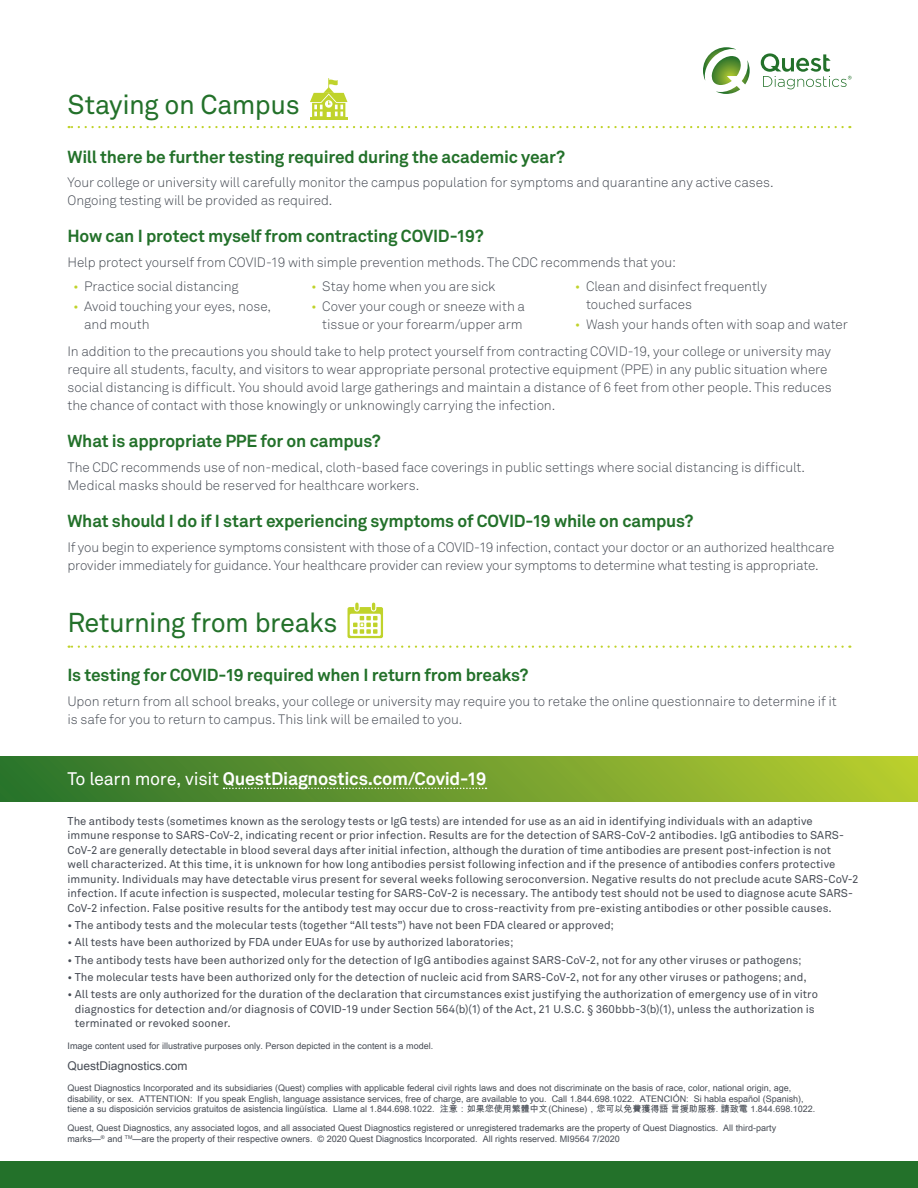
<style>
.page{position:relative;width:918px;height:1188px;background:#fff}
.page>*{position:absolute;margin:0;border:0;box-sizing:border-box;transform-origin:0 0}
.Section_Head{font:27px "Akkurat Pro";letter-spacing:-.02em;color:#23712a}
.Section_Head-2{font:700 18px "Akkurat Pro";letter-spacing:-.015em;color:#fff}
.Subtitle_2{font:700 17.25px "Akkurat Pro";letter-spacing:-.01em;color:#23712a}
.Body_Copy{font:300 13.5px/18px "Akkurat Pro";letter-spacing:-.01em;color:#464b54}
.t1{font:12px "Arial Unicode MS";color:#464b54}
.t2{font:11.25px/14.4px "Akkurat Pro";letter-spacing:.005em;color:#464b54}
.t3{font:9px/10.5px "Arial Unicode MS";color:#464b54}
.s1{color:#c0d32b}
.s2{font-weight:400}
</style>
<div class="page">
<div style="left:0;top:756px;width:918px;height:46px;background:linear-gradient(to right,#2a712d,#b7cc30)"></div>
<svg style="left:703px;top:47px;width:47px;height:47px"></svg>
<svg style="left:761px;top:53px;width:91px;height:36px"></svg>
<svg style="left:348px;top:602px;width:35px;height:36px"></svg>
<svg style="left:69px;top:646px;width:774px;height:2px"></svg>
<svg style="left:69px;top:126px;width:774px;height:2px"></svg>
<div style="left:0;top:1161px;width:918px;height:27px;background:#23712a"></div>
<hr style="left:310px;top:117px;width:38px;height:3px;background:#c0d32b">
<svg style="left:310px;top:78px;width:38px;height:39px"></svg>
<svg style="left:224px;top:788px;width:263px;height:1px"></svg>
<p class="Section_Head" style="left:68px;top:88px;width:234px">Staying on Campus</p>
<p class="Subtitle_2" style="left:68px;top:146px;width:499px">Will there be further testing required during the academic year?</p>
<p class="Body_Copy" style="left:68px;top:174px;width:708px">Your college or university will carefully monitor the campus population for symptoms and quarantine any active cases.<br>Ongoing testing will be provided as required.</p>
<p class="Subtitle_2" style="left:68px;top:226px;width:418px">How can I protect myself from contracting COVID-19?</p>
<p class="Body_Copy" style="left:68px;top:253px;width:610px">Help protect yourself from COVID-19 with simple prevention methods. The CDC recommends that you:</p>
<p class="Body_Copy" style="left:586px;top:277px;width:182px;text-indent:-11px"><span class="s1">•</span> Clean and disinfect frequently touched surfaces</p>
<p class="Body_Copy" style="left:575px;top:316px;width:274px"><span class="s1">•</span> Wash your hands often with soap and water</p>
<p class="Body_Copy" style="left:311px;top:277px;width:186px"><span class="s1">•</span> Stay home when you are sick</p>
<p class="Body_Copy" style="left:311px;top:298px;width:215px;text-align:right"><span class="s1">•</span> Cover your cough or sneeze with a tissue or your forearm/upper arm</p>
<p class="Body_Copy" style="left:68px;top:343px;width:766px">In addition to the precautions you should take to help protect yourself from contracting COVID-19, your college or university may require all students, faculty, and visitors to wear appropriate personal protective equipment (PPE) in any public situation where social distancing is difficult. You should avoid large gatherings and maintain a distance of 6 feet from other people. This reduces the chance of contact with those knowingly or unknowingly carrying the infection.</p>
<p class="Subtitle_2" style="left:68px;top:431px;width:315px">What is appropriate PPE for on campus?</p>
<p class="Body_Copy" style="left:68px;top:458px;width:739px">The CDC recommends use of non-medical, cloth-based face coverings in public settings where social distancing is difficult.<br>Medical masks should be reserved for healthcare workers.</p>
<p class="Subtitle_2" style="left:68px;top:510px;width:627px">What should I do if I start experiencing symptoms of COVID-19 while on campus?</p>
<p class="Body_Copy" style="left:68px;top:538px;width:769px">If you begin to experience symptoms consistent with those of a COVID-19 infection, contact your doctor or an authorized healthcare provider immediately for guidance. Your healthcare provider can review your symptoms to determine what testing is appropriate.</p>
<p class="Body_Copy" style="left:73px;top:277px;width:167px"><span class="s1">•</span> Practice social distancing</p>
<p class="Body_Copy" style="left:84px;top:298px;width:188px;text-indent:-11px"><span class="s1">•</span> Avoid touching your eyes, nose, and mouth</p>
<p class="Section_Head" style="left:68px;top:607px;width:271px">Returning from breaks</p>
<p class="Subtitle_2" style="left:68px;top:665px;width:462px">Is testing for COVID-19 required when I return from breaks?</p>
<p class="Body_Copy" style="left:68px;top:692px;width:771px">Upon return from all school breaks, your college or university may require you to retake the online questionnaire to determine if it is safe for you to return to campus. This link will be emailed to you.</p>
<p class="Section_Head-2" style="left:68px;top:768px;width:420px"><span class="s2">To learn more, visit</span> QuestDiagnostics.com/Covid-19</p>
<p class="t2" style="left:68px;top:814px;width:793px">The antibody tests (sometimes known as the serology tests or IgG tests) are intended for use as an aid in identifying individuals with an adaptive<br>immune response to SARS-CoV-2, indicating recent or prior infection. Results are for the detection of SARS-CoV-2 antibodies. IgG antibodies to SARS-CoV-2 are generally detectable in blood several days after initial infection, although the duration of time antibodies are present post-infection is not<br>well characterized. At this time, it is unknown for how long antibodies persist following infection and if the presence of antibodies confers protective immunity. Individuals may have detectable virus present for several weeks following seroconversion. Negative results do not preclude acute SARS-CoV-2 infection. If acute infection is suspected, molecular testing for SARS-CoV-2 is necessary. The antibody test should not be used to diagnose acute SARS-CoV-2 infection. False positive results for the antibody test may occur due to cross-reactivity from pre-existing antibodies or other possible causes.</p>
<p class="t2" style="left:68px;top:918px;width:548px">• The antibody tests and the molecular tests (together “All tests”) have not been FDA cleared or approved;</p>
<p class="t2" style="left:68px;top:935px;width:447px">• All tests have been authorized by FDA under EUAs for use by authorized laboratories;</p>
<p class="t2" style="left:68px;top:952px;width:735px">• The antibody tests have been authorized only for the detection of IgG antibodies against SARS-CoV-2, not for any other viruses or pathogens;</p>
<p class="t2" style="left:68px;top:970px;width:741px">• The molecular tests have been authorized only for the detection of nucleic acid from SARS-CoV-2, not for any other viruses or pathogens; and,</p>
<p class="t2" style="left:75px;top:987px;width:745px;text-indent:-7px">• All tests are only authorized for the duration of the declaration that circumstances exist justifying the authorization of emergency use of in vitro diagnostics for detection and/or diagnosis of COVID-19 under Section 564(b)(1) of the Act, 21 U.S.C. § 360bbb-3(b)(1), unless the authorization is terminated or revoked sooner.</p>
<p class="t3" style="left:68px;top:1040px;width:367px">Image content used for illustrative purposes only. Person depicted in the content is a model.</p>
<p class="t1" style="left:68px;top:1057px;width:122px">QuestDiagnostics.com</p>
<p class="t3" style="left:68px;top:1083px;width:749px">Quest Diagnostics Incorporated and its subsidiaries (Quest) complies with applicable federal civil rights laws and does not discriminate on the basis of race, color, national origin, age, disability, or sex. ATTENTION: If you speak English, language assistance services, free of charge, are available to you. Call 1.844.698.1022. ATENCIÓN: Si habla español (Spanish), tiene a su disposición servicios gratuitos de asistencia lingüística. Llame al 1.844.698.1022. 注意：如果您使用繁體中文 (Chinese)，您可以免費獲得語 言援助服務. 請致電 1.844.698.1022.</p>
<p class="t3" style="left:68px;top:1122px;width:710px">Quest, Quest Diagnostics, any associated logos, and all associated Quest Diagnostics registered or unregistered trademarks are the property of Quest Diagnostics. All third-party marks—<sup>®</sup> and <sup>TM</sup>—are the property of their respective owners. © 2020 Quest Diagnostics Incorporated. All rights reserved. MI9564 7/2020</p>
</div>
